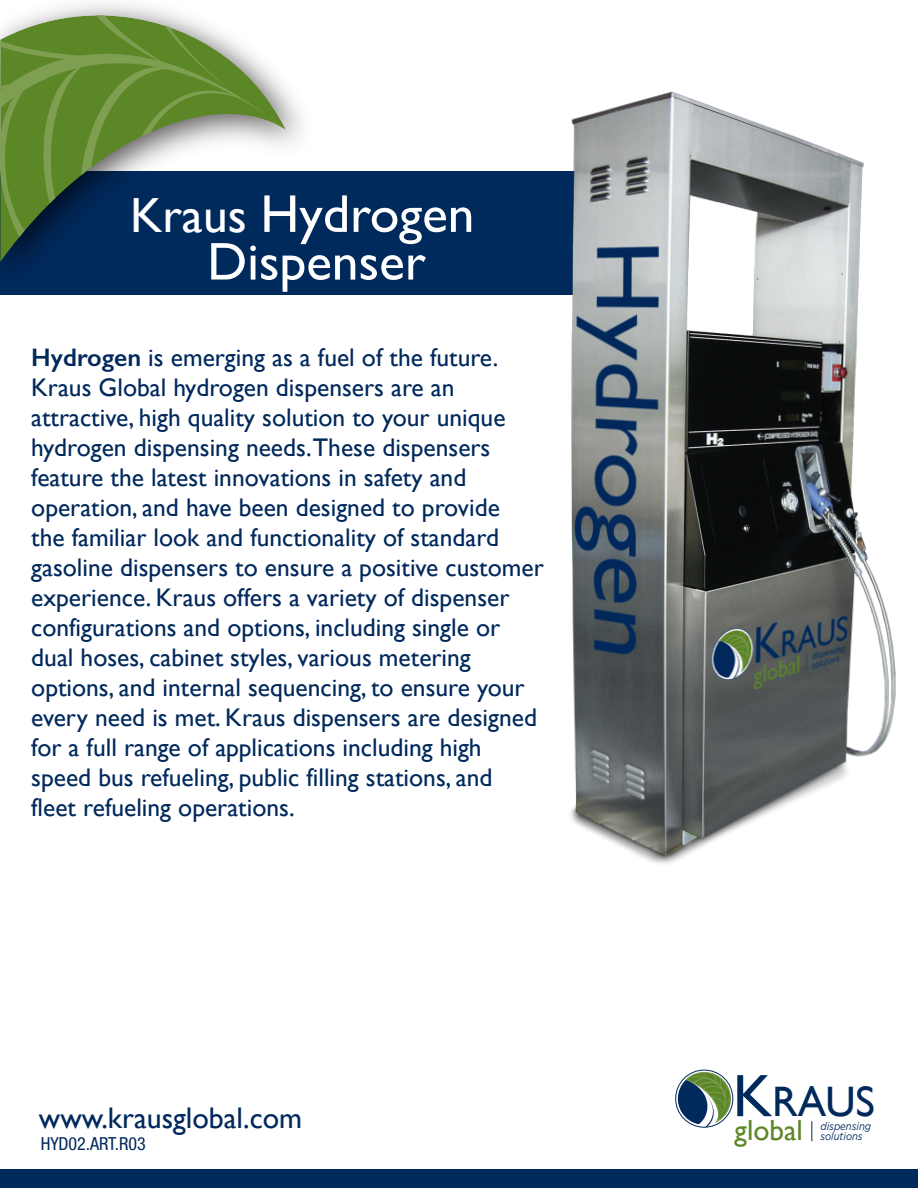
<style>
.page{position:relative;width:918px;height:1188px;background:#fff}
.page>*{position:absolute;margin:0;border:0;box-sizing:border-box;transform-origin:0 0}
.t1{font:53.4px/47.7px "Gill Sans";color:#fff;text-align:center}
.t2{font:42.6px "Gill Sans";color:#00295c}
.t3{font:29.85px "Gill Sans";color:#00295c}
.t4{font:29.1px "Gill Sans";color:#5c8727}
.t5{font:25.5px/30px "Gill Sans";color:#00295c}
.t6{font:condensed 18px "Helvetica Neue LT Std";color:#00295c}
.t7{font:italic 10.95px/10.9px "Gotham";color:#00295c;scale:.87 1}
.s1{font-size:49.35px}
.s2{font-weight:600}
.s3{font-size:60.15px}
</style>
<div class="page">
<div style="left:0;top:171px;width:597px;height:123px;background:#00295c"></div>
<svg style="left:812px;top:1121px;width:1px;height:20px"></svg>
<svg style="left:676px;top:1070px;width:57px;height:57px"></svg>
<div style="left:675px;top:1070px;width:58px;height:57px;border:1px solid #00295c;border-radius:50%"></div>
<div style="left:678px;top:1072px;width:52px;height:53px;background:#00295c;border-radius:50%"></div>
<svg style="left:685px;top:1072px;width:46px;height:55px"></svg>
<div style="left:0;top:1169px;width:918px;height:19px;background:#00295c"></div>
<img style="left:0;top:3px;width:351px;height:292px">
<svg style="left:0;top:15px;width:286px;height:247px"></svg>
<img style="left:517px;top:91px;width:379px;height:773px">
<h1 class="t1" style="left:130px;top:189px;width:346px"><span class="s1">Kraus</span> Hydrogen<br>Dispenser</h1>
<p class="t5" style="left:31px;top:342px;width:514px"><span class="s2">Hydrogen</span> is emerging as a fuel of the future.<br>Kraus Global hydrogen dispensers are an attractive, high quality solution to your unique hydrogen dispensing needs.These dispensers feature the latest innovations in safety and operation, and have been designed to provide<br>the familiar look and functionality of standard gasoline dispensers to ensure a positive customer experience. Kraus offers a variety of dispenser configurations and options, including single or dual hoses, cabinet styles, various metering options, and internal sequencing, to ensure your every need is met. Kraus dispensers are designed for a full range of applications including high speed bus refueling, public filling stations, and fleet refueling operations.</p>
<p class="t3" style="left:39px;top:1101px;width:265px">www.krausglobal.com</p>
<p class="t6" style="left:41px;top:1133px;width:107px">HYD02.ART.R03</p>
<h2 class="t2" style="left:733px;top:1077px;width:144px"><span class="s3">K</span>RAUS</h2>
<p class="t4" style="left:735px;top:1113px;width:70px">global</p>
<p class="t7" style="left:820px;top:1120px;width:60px">dispensing solutions</p>
</div>
